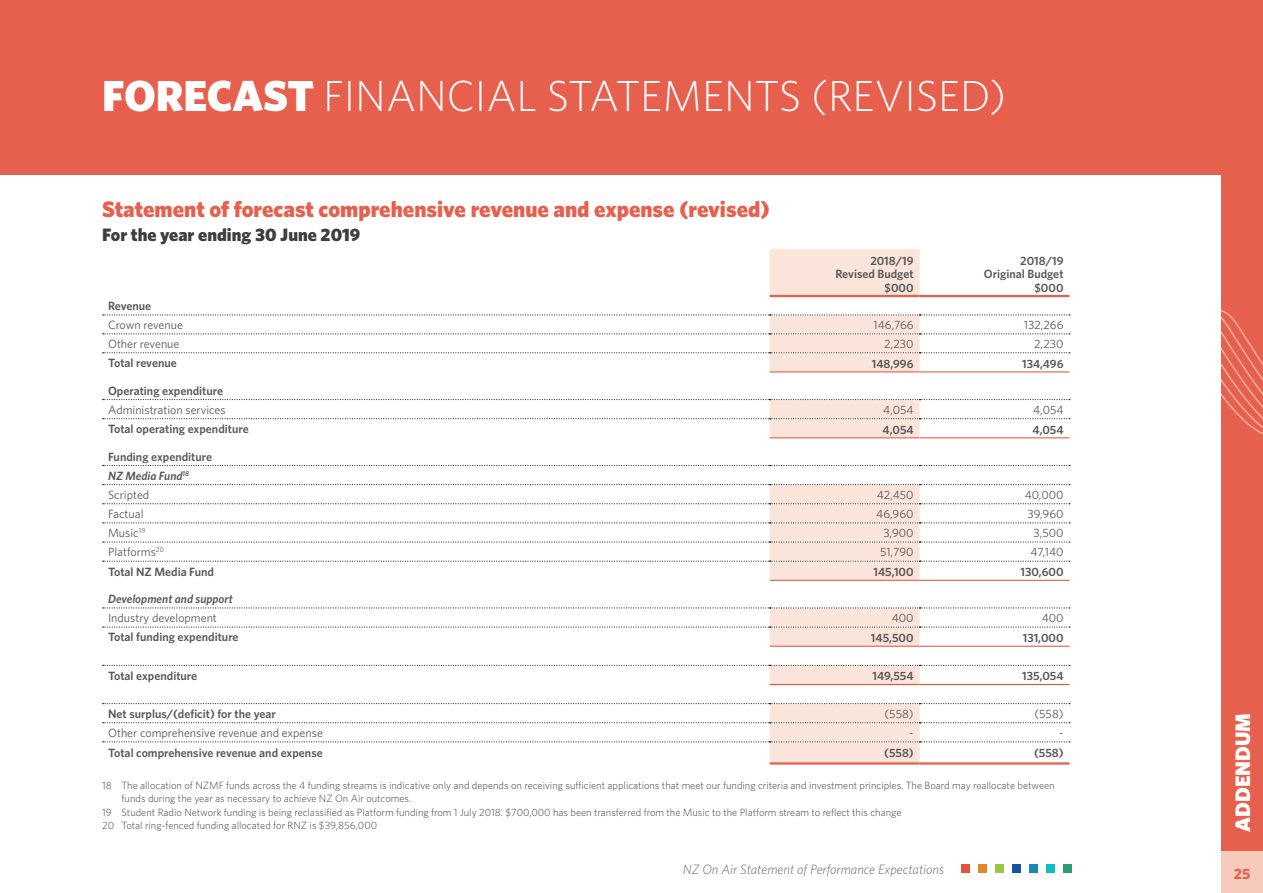
<style>
.page{position:relative;width:1263px;height:893px;background:#fff}
.page>*{position:absolute;margin:0;border:0;box-sizing:border-box;transform-origin:0 0}
.t1{font:300 43.5px "Whitney";color:#fff}
.t2{font:900 22.5px "Whitney";color:#e7604e}
.t3{font:900 21px "Whitney";color:#fff}
.t4{font:900 18px "Whitney";color:#3e3e3f}
.t5{font:700 15px "Whitney";color:#e7604e}
.t6{font:italic 300 13.5px "Whitney";color:#6b6663}
.t7{font:600 12px/13.5px "Whitney";color:#57585a;text-align:right}
.t8{font:12px "Whitney";color:#57585a}
.t9{font:italic 600 12px "Whitney";color:#57585a}
.t10{font:300 10.5px "Whitney";color:#3e3e3f}
.s1{font-weight:900}
.s2{font-style:italic}
.s3{font-weight:400}
</style>
<div class="page">
<div style="left:1221px;top:0;width:42px;height:893px;background:#e7604e"></div>
<svg style="left:1221px;top:310px;width:42px;height:125px"></svg>
<div style="left:1221px;top:851px;width:42px;height:42px;background:#f7cbbb"></div>
<div style="left:961px;top:864px;width:9px;height:8px;background:#e0553a"></div>
<div style="left:978px;top:864px;width:9px;height:8px;background:#e38723"></div>
<div style="left:995px;top:864px;width:9px;height:8px;background:#9cc640"></div>
<div style="left:1012px;top:864px;width:9px;height:8px;background:#1553a3"></div>
<div style="left:1029px;top:864px;width:9px;height:8px;background:#148aba"></div>
<div style="left:1046px;top:864px;width:9px;height:8px;background:#0fbac0"></div>
<div style="left:1063px;top:864px;width:8px;height:8px;background:#299f72"></div>
<div style="left:0;top:0;width:1263px;height:175px;background:#e7604e"></div>
<svg style="left:770px;top:249px;width:150px;height:513px;fill:#fbe4da"></svg>
<svg style="left:103px;top:314px;width:967px;height:1px"></svg>
<svg style="left:103px;top:465px;width:967px;height:1px"></svg>
<svg style="left:103px;top:484px;width:967px;height:1px"></svg>
<svg style="left:103px;top:503px;width:967px;height:1px"></svg>
<svg style="left:103px;top:522px;width:967px;height:1px"></svg>
<svg style="left:103px;top:703px;width:967px;height:1px"></svg>
<svg style="left:103px;top:741px;width:967px;height:1px"></svg>
<svg style="left:103px;top:333px;width:967px;height:1px"></svg>
<svg style="left:103px;top:352px;width:967px;height:1px"></svg>
<svg style="left:103px;top:399px;width:967px;height:1px"></svg>
<svg style="left:103px;top:418px;width:967px;height:1px"></svg>
<svg style="left:103px;top:541px;width:967px;height:2px"></svg>
<svg style="left:103px;top:561px;width:967px;height:1px"></svg>
<svg style="left:103px;top:607px;width:967px;height:1px"></svg>
<svg style="left:103px;top:626px;width:967px;height:2px"></svg>
<hr style="left:770px;top:684px;width:150px;height:1px;background:#e0553a">
<hr style="left:920px;top:684px;width:149px;height:1px;background:#e0553a">
<svg style="left:103px;top:722px;width:967px;height:1px"></svg>
<svg style="left:103px;top:665px;width:967px;height:1px"></svg>
<hr style="left:770px;top:295px;width:150px;height:2px;background:#e7604e">
<hr style="left:920px;top:295px;width:149px;height:2px;background:#e7604e">
<hr style="left:770px;top:762px;width:150px;height:3px;background:#e7604e">
<hr style="left:920px;top:762px;width:149px;height:3px;background:#e7604e">
<hr style="left:770px;top:371px;width:150px;height:1px;background:#e7604e">
<hr style="left:920px;top:371px;width:149px;height:1px;background:#e7604e">
<hr style="left:770px;top:437px;width:150px;height:1px;background:#e7604e">
<hr style="left:920px;top:437px;width:149px;height:1px;background:#e7604e">
<hr style="left:770px;top:580px;width:150px;height:1px;background:#e7604e">
<hr style="left:920px;top:580px;width:149px;height:1px;background:#e7604e">
<hr style="left:770px;top:646px;width:150px;height:1px;background:#e7604e">
<hr style="left:920px;top:646px;width:149px;height:1px;background:#e7604e">
<h1 class="t1" style="left:102px;top:67px;width:906px"><span class="s1">FORECAST</span> FINANCIAL STATEMENTS (REVISED)</h1>
<h2 class="t2" style="left:102px;top:194px;width:669px">Statement of forecast comprehensive revenue and expense (revised)</h2>
<h3 class="t4" style="left:102px;top:223px;width:313px">For the year ending 30 June 2019 <sup>18</sup> <sup>19</sup> <sup>20</sup></h3>
<p class="t7" style="left:835px;top:254px;width:80px">2018/19<br>Revised Budget $000</p>
<p class="t7" style="left:984px;top:254px;width:81px">2018/19<br>Original Budget $000</p>
<p class="t7" style="left:108px;top:299px;width:45px">Revenue</p>
<p class="t8" style="left:108px;top:317px;width:76px">Crown revenue</p>
<p class="t8" style="left:873px;top:317px;width:42px">146,766</p>
<p class="t8" style="left:1024px;top:317px;width:41px">132,266</p>
<p class="t8" style="left:108px;top:336px;width:73px">Other revenue</p>
<p class="t8" style="left:884px;top:336px;width:31px">2,230</p>
<p class="t8" style="left:1034px;top:336px;width:31px">2,230</p>
<p class="t7" style="left:108px;top:356px;width:70px">Total revenue</p>
<p class="t7" style="left:872px;top:357px;width:43px">148,996</p>
<p class="t7" style="left:1022px;top:357px;width:43px">134,496</p>
<p class="t7" style="left:108px;top:384px;width:117px">Operating expenditure</p>
<p class="t8" style="left:108px;top:402px;width:119px">Administration services</p>
<p class="t8" style="left:883px;top:402px;width:32px">4,054</p>
<p class="t8" style="left:1033px;top:402px;width:32px">4,054</p>
<p class="t7" style="left:108px;top:422px;width:142px">Total operating expenditure</p>
<p class="t7" style="left:882px;top:422px;width:33px">4,054</p>
<p class="t7" style="left:1032px;top:422px;width:33px">4,054</p>
<p class="t7" style="left:108px;top:447px;width:106px;line-height:19.2px;text-align:left">Funding expenditure<br><span class="s2">NZ Media Fund</span><sup>18<br></sup><span class="s3">Scripted</span></p>
<p class="t8" style="left:877px;top:487px;width:38px">42,450</p>
<p class="t8" style="left:1025px;top:487px;width:40px">40,000</p>
<p class="t8" style="left:108px;top:506px;width:37px">Factual</p>
<p class="t8" style="left:876px;top:506px;width:39px">46,960</p>
<p class="t8" style="left:1027px;top:506px;width:38px">39,960</p>
<p class="t8" style="left:108px;top:525px;width:39px">Music<sup>19</sup></p>
<p class="t8" style="left:883px;top:525px;width:32px">3,900</p>
<p class="t8" style="left:1033px;top:525px;width:32px">3,500</p>
<p class="t8" style="left:108px;top:544px;width:57px">Platforms<sup>20</sup></p>
<p class="t8" style="left:880px;top:544px;width:35px">51,790</p>
<p class="t8" style="left:1030px;top:544px;width:34px">47,140</p>
<p class="t7" style="left:108px;top:564px;width:108px">Total NZ Media Fund</p>
<p class="t7" style="left:873px;top:565px;width:42px">145,100</p>
<p class="t7" style="left:1020px;top:565px;width:44px">130,600</p>
<p class="t9" style="left:108px;top:591px;width:126px">Development and support</p>
<p class="t8" style="left:108px;top:610px;width:110px">Industry development</p>
<p class="t8" style="left:892px;top:610px;width:23px">400</p>
<p class="t8" style="left:1042px;top:610px;width:23px">400</p>
<p class="t7" style="left:108px;top:630px;width:132px">Total funding expenditure</p>
<p class="t7" style="left:871px;top:631px;width:44px">145,500</p>
<p class="t7" style="left:1023px;top:631px;width:42px">131,000</p>
<p class="t7" style="left:108px;top:668px;width:91px">Total expenditure</p>
<p class="t7" style="left:872px;top:668px;width:43px">149,554</p>
<p class="t7" style="left:1022px;top:668px;width:43px">135,054</p>
<p class="t7" style="left:108px;top:707px;width:169px">Net surplus/(deficit) for the year</p>
<p class="t8" style="left:884px;top:706px;width:31px">(558)</p>
<p class="t8" style="left:1034px;top:706px;width:31px">(558)</p>
<p class="t8" style="left:108px;top:725px;width:216px">Other comprehensive revenue and expense</p>
<p class="t8" style="left:909px;top:725px;width:6px">-</p>
<p class="t8" style="left:1059px;top:725px;width:6px">-</p>
<p class="t7" style="left:108px;top:746px;width:216px">Total comprehensive revenue and expense</p>
<p class="t7" style="left:884px;top:746px;width:31px">(558)</p>
<p class="t7" style="left:1034px;top:746px;width:31px">(558)</p>
<p class="t10" style="left:102px;top:778px;width:954px">18 The allocation of NZMF funds across the 4 funding streams is indicative only and depends on receiving sufficient applications that meet our funding criteria and investment principles. The Board may reallocate between</p>
<p class="t10" style="left:122px;top:791px;width:291px">funds during the year as necessary to achieve NZ On Air outcomes.</p>
<p class="t10" style="left:102px;top:805px;width:801px">19 Student Radio Network funding is being reclassified as Platform funding from 1 July 2018. $700,000 has been transferred from the Music to the Platform stream to reflect this change</p>
<p class="t10" style="left:102px;top:818px;width:277px">20 Total ring-fenced funding allocated for RNZ is $39,856,000</p>
<p class="t6" style="left:683px;top:860px;width:263px">NZ On Air Statement of Performance Expectations</p>
<h3 class="t3" style="left:1229px;top:832px;width:120px;rotate:-90deg">ADDENDUM</h3>
<h3 class="t5" style="left:1234px;top:863px;width:18px">25</h3>
</div>
